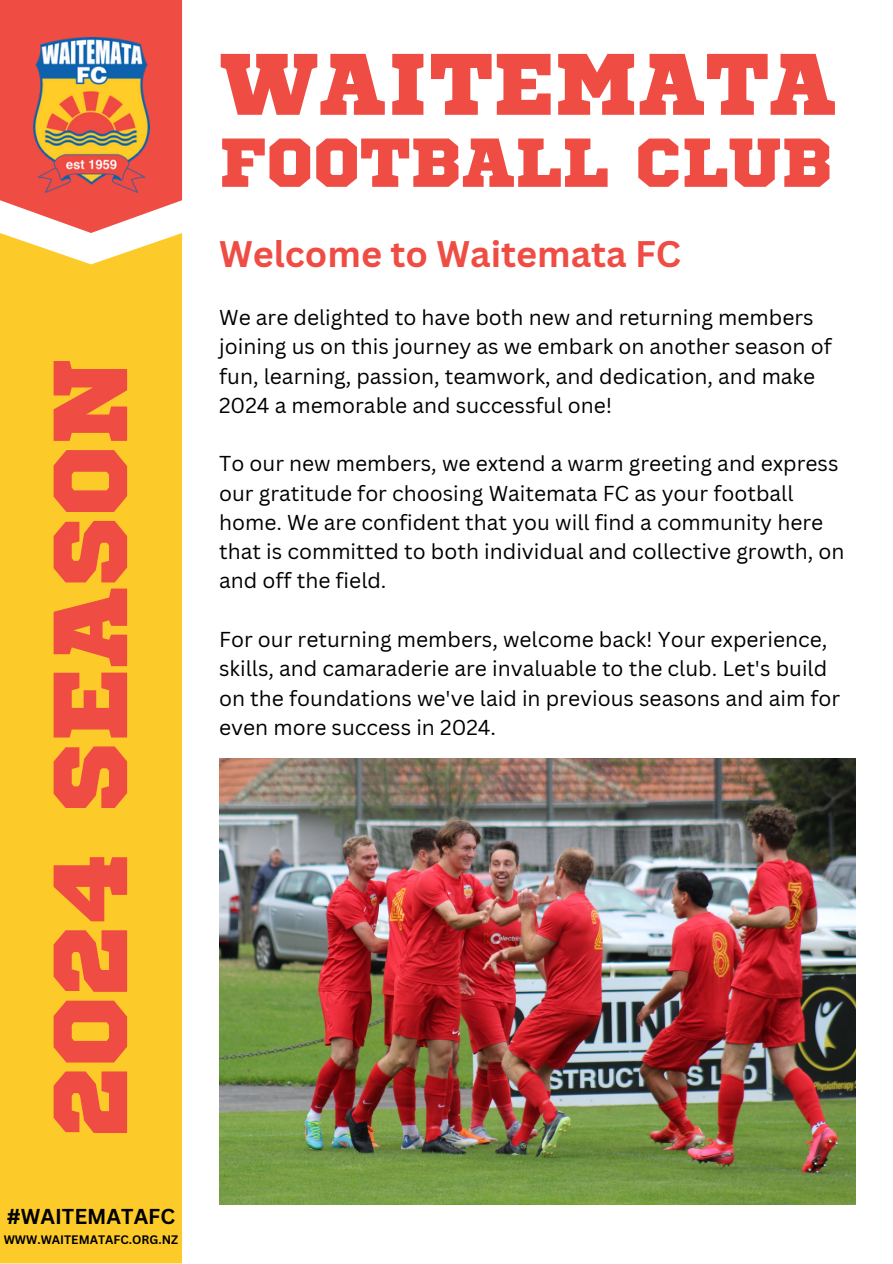
<style>
.page{position:relative;width:893px;height:1264px;background:#fff}
.page>*{position:absolute;margin:0;border:0;box-sizing:border-box;transform-origin:0 0}
.t1{font:105px "Sports World";color:#ef4c43}
.t2{font:87px "Sports World";color:#ef4c43}
.t3{font:69px "Sports World";color:#ef4c43}
.t4{font:700 36px "Canva Sans";color:#ef4c43}
.t5{font:21px/29.2px "Canva Sans";color:#000}
.t6{font:700 21px "Canva Sans";color:#000}
.t7{font:700 12px "Canva Sans";color:#000}
</style>
<div class="page">
<svg style="left:0;top:0;width:182px;height:233px;background:#f0615a"></svg>
<img style="left:33px;top:37px;width:116px;height:156px">
<div style="left:0;top:233px;width:182px;height:1030px;background:#fdcb29"></div>
<img style="left:219px;top:758px;width:636px;height:446px">
<h3 class="t1" style="left:43px;top:1137px;width:779px;rotate:-90deg">2024 SEASON</h3>
<p class="t6" style="left:7px;top:1201px;width:170px">#WAITEMATAFC</p>
<h2 class="t7" style="left:4px;top:1230px;width:176px">WWW.WAITEMATAFC.ORG.NZ</h2>
<p class="t2" style="left:219px;top:45px;width:618px">WAITEMATA</p>
<p class="t3" style="left:219px;top:132px;width:615px">FOOTBALL CLUB</p>
<h4 class="t4" style="left:219px;top:228px;width:463px">Welcome to Waitemata FC</h4>
<h4 class="t5" style="left:219px;top:302px;width:614px">We are delighted to have both new and returning members joining us on this journey as we embark on another season of fun, learning, passion, teamwork, and dedication, and make 2024 a memorable and successful one!</h4>
<h4 class="t5" style="left:219px;top:448px;width:626px">To our new members, we extend a warm greeting and express our gratitude for choosing Waitemata FC as your football home. We are confident that you will find a community here that is committed to both individual and collective growth, on and off the field.</h4>
<p class="t5" style="left:219px;top:624px;width:622px">For our returning members, welcome back! Your experience, skills, and camaraderie are invaluable to the club. Let's build on the foundations we've laid in previous seasons and aim for even more success in 2024.</p>
</div>
